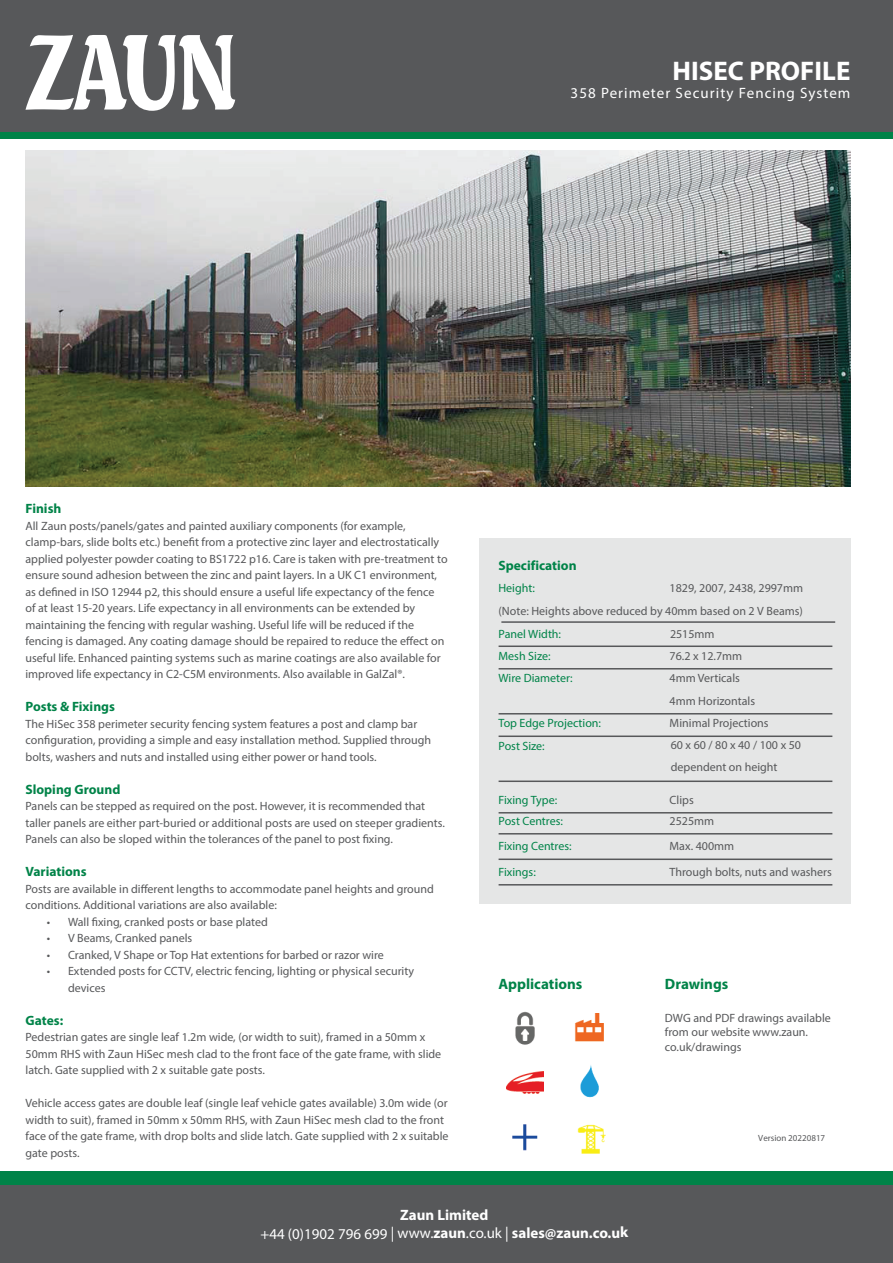
<style>
.page{position:relative;width:893px;height:1263px;background:#fff}
.page>*{position:absolute;margin:0;border:0;box-sizing:border-box;transform-origin:0 0}
.t1{font:700 27px "Myriad Pro";color:#fff}
.t2{font:700 15px/18.3px "Myriad Pro";letter-spacing:-.005em;color:#fff;text-align:center}
.t3{font:15px "Myriad Pro";letter-spacing:.07em;color:#fff}
.t4{font:700 15px "Myriad Pro";color:#008348}
.t5{font:700 13.5px "Myriad Pro";color:#008348}
.t6{font:12px/16.5px "Myriad Pro";color:#57585a}
.t7{font:12px "Myriad Pro";color:#008348}
.t8{font:9px "Myriad Pro";color:#57585a}
.s1{font-weight:400}
</style>
<div class="page">
<div style="left:479px;top:538px;width:371px;height:366px;background:#e5e6e6"></div>
<div style="left:0;top:124px;width:893px;height:15px;background:#008348"></div>
<div style="left:0;top:0;width:893px;height:132px;background:#57585a"></div>
<div style="left:0;top:1171px;width:893px;height:26px;background:#008348"></div>
<div style="left:0;top:1185px;width:893px;height:78px;background:#57585a"></div>
<svg style="left:26px;top:35px;width:209px;height:76px"></svg>
<hr style="left:501px;top:621px;width:334px;height:2px;background:#57585a">
<hr style="left:499px;top:668px;width:333px;height:1px;background:#57585a">
<hr style="left:499px;top:713px;width:333px;height:1px;background:#57585a">
<hr style="left:499px;top:735px;width:333px;height:2px;background:#57585a">
<hr style="left:499px;top:780px;width:333px;height:2px;background:#57585a">
<hr style="left:499px;top:812px;width:333px;height:1px;background:#57585a">
<hr style="left:499px;top:833px;width:333px;height:1px;background:#57585a">
<hr style="left:499px;top:858px;width:333px;height:2px;background:#57585a">
<hr style="left:499px;top:884px;width:333px;height:1px;background:#57585a">
<img style="left:515px;top:1011px;width:20px;height:33px">
<img style="left:26px;top:151px;width:824px;height:335px">
<img style="left:575px;top:1014px;width:29px;height:28px">
<img style="left:506px;top:1071px;width:37px;height:23px">
<img style="left:580px;top:1065px;width:19px;height:33px">
<img style="left:512px;top:1124px;width:26px;height:27px">
<img style="left:577px;top:1124px;width:29px;height:29px">
<hr style="left:499px;top:645px;width:333px;height:2px;background:#57585a">
<h1 class="t1" style="left:672px;top:60px;width:179px">HISEC PROFILE</h1>
<p class="t3" style="left:571px;top:87px;width:281px">358 Perimeter Security Fencing System</p>
<p class="t5" style="left:26px;top:504px;width:37px">Finish</p>
<p class="t6" style="left:26px;top:519px;width:424px">All Zaun posts/panels/gates and painted auxiliary components (for example, clamp-bars, slide bolts etc.) benefit from a protective zinc layer and electrostatically applied polyester powder coating to BS1722 p16. Care is taken with pre-treatment to ensure sound adhesion between the zinc and paint layers. In a UK C1 environment, as defined in ISO 12944 p2, this should ensure a useful life expectancy of the fence<br>of at least 15-20 years. Life expectancy in all environments can be extended by maintaining the fencing with regular washing. Useful life will be reduced if the fencing is damaged. Any coating damage should be repaired to reduce the effect on useful life. Enhanced painting systems such as marine coatings are also available for improved life expectancy in C2-C5M environments. Also available in GalZal®.</p>
<p class="t5" style="left:26px;top:702px;width:91px">Posts &amp; Fixings</p>
<p class="t6" style="left:26px;top:717px;width:407px">The HiSec 358 perimeter security fencing system features a post and clamp bar configuration, providing a simple and easy installation method. Supplied through bolts, washers and nuts and installed using either power or hand tools.</p>
<p class="t5" style="left:26px;top:784px;width:96px">Sloping Ground</p>
<p class="t6" style="left:26px;top:799px;width:421px">Panels can be stepped as required on the post. However, it is recommended that taller panels are either part-buried or additional posts are used on steeper gradients.<br>Panels can also be sloped within the tolerances of the panel to post fixing.</p>
<p class="t5" style="left:26px;top:867px;width:63px">Variations</p>
<p class="t6" style="left:26px;top:882px;width:410px">Posts are available in different lengths to accommodate panel heights and ground conditions. Additional variations are also available:</p>
<p class="t6" style="left:47px;top:915px;width:222px">• Wall fixing, cranked posts or base plated</p>
<p class="t6" style="left:47px;top:931px;width:147px">• V Beams, Cranked panels</p>
<p class="t6" style="left:47px;top:948px;width:339px">• Cranked, V Shape or Top Hat extentions for barbed or razor wire</p>
<p class="t6" style="left:68px;top:964px;width:348px;text-indent:-21px">• Extended posts for CCTV, electric fencing, lighting or physical security devices</p>
<p class="t5" style="left:26px;top:1015px;width:39px">Gates:</p>
<p class="t6" style="left:26px;top:1030px;width:417px">Pedestrian gates are single leaf 1.2m wide, (or width to suit), framed in a 50mm x<br>50mm RHS with Zaun HiSec mesh clad to the front face of the gate frame, with slide latch. Gate supplied with 2 x suitable gate posts.</p>
<p class="t6" style="left:26px;top:1096px;width:425px">Vehicle access gates are double leaf (single leaf vehicle gates available) 3.0m wide (or width to suit), framed in 50mm x 50mm RHS, with Zaun HiSec mesh clad to the front face of the gate frame, with drop bolts and slide latch. Gate supplied with 2 x suitable gate posts.</p>
<p class="t5" style="left:498px;top:560px;width:80px">Specification</p>
<p class="t7" style="left:498px;top:583px;width:38px">Height:</p>
<p class="t6" style="left:498px;top:578px;width:306px;line-height:22.5px;text-align:right">1829, 2007, 2438, 2997mm<br>(Note: Heights above reduced by 40mm based on 2 V Beams)</p>
<p class="t7" style="left:498px;top:629px;width:64px">Panel Width:</p>
<p class="t6" style="left:670px;top:626px;width:46px">2515mm</p>
<p class="t7" style="left:499px;top:650px;width:53px">Mesh Size:</p>
<p class="t6" style="left:670px;top:648px;width:74px">76.2 x 12.7mm</p>
<p class="t7" style="left:499px;top:673px;width:76px">Wire Diameter:</p>
<p class="t6" style="left:670px;top:668px;width:87px;line-height:22.5px">4mm Verticals<br>4mm Horizontals</p>
<p class="t7" style="left:499px;top:718px;width:104px">Top Edge Projection:</p>
<p class="t6" style="left:670px;top:716px;width:101px">Minimal Projections</p>
<p class="t7" style="left:499px;top:740px;width:48px">Post Size:</p>
<p class="t6" style="left:671px;top:735px;width:132px;line-height:22px">60 x 60 / 80 x 40 / 100 x 50 dependent on height</p>
<p class="t7" style="left:499px;top:794px;width:60px">Fixing Type:</p>
<p class="t6" style="left:670px;top:792px;width:26px">Clips</p>
<p class="t7" style="left:499px;top:815px;width:66px">Post Centres:</p>
<p class="t6" style="left:670px;top:813px;width:46px">2525mm</p>
<p class="t7" style="left:499px;top:841px;width:75px">Fixing Centres:</p>
<p class="t6" style="left:670px;top:839px;width:66px">Max. 400mm</p>
<p class="t7" style="left:499px;top:866px;width:39px">Fixings:</p>
<p class="t6" style="left:670px;top:864px;width:164px">Through bolts, nuts and washers</p>
<p class="t4" style="left:498px;top:978px;width:86px">Applications</p>
<p class="t4" style="left:665px;top:978px;width:65px">Drawings</p>
<p class="t6" style="left:665px;top:1011px;width:167px;line-height:14.4px">DWG and PDF drawings available from our website www.zaun. co.uk/drawings</p>
<p class="t8" style="left:758px;top:1134px;width:68px">Version 20220817</p>
<p class="t2" style="left:260px;top:1207px;width:369px">Zaun Limited<br><span class="s1">+44 (0)1902 796 699 | www.</span>zaun<span class="s1">.co.uk |</span> sales@zaun.co.uk</p>
</div>
